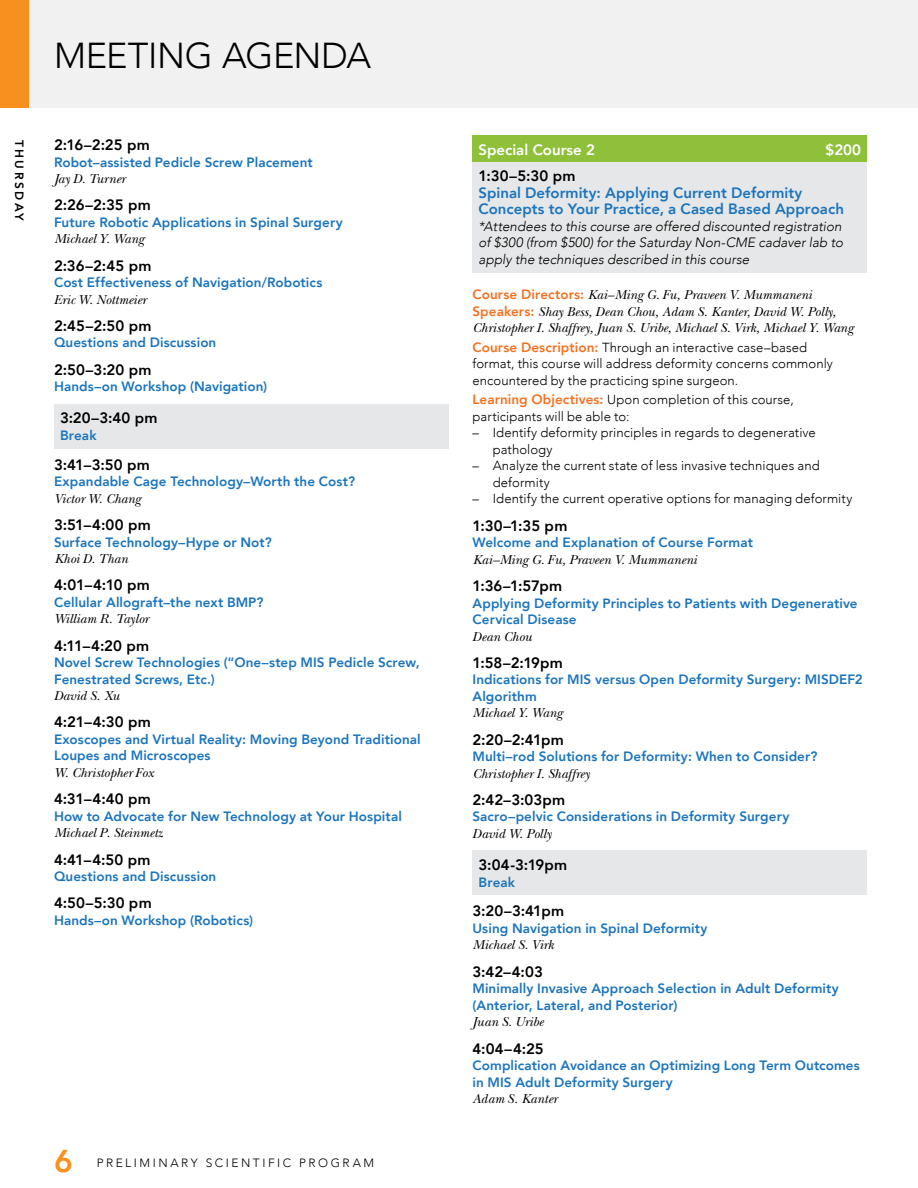
<style>
.page{position:relative;width:918px;height:1188px;background:#fff}
.page>*{position:absolute;margin:0;border:0;box-sizing:border-box;transform-origin:0 0}
.t1{font:300 36px "Avenir";letter-spacing:-.01em;color:#000}
.t2{font:800 31.5px "Avenir";color:#f7901e}
.t3{font:800 15px "Avenir";letter-spacing:.005em;color:#000}
.t4{font:800 15px/16.5px "Avenir";color:#1c75bc}
.t5{font:800 15px "Avenir";color:#fff}
.t6{font:800 13.5px/16.5px "Avenir";letter-spacing:.005em;color:#1c75bc}
.t7{font:italic 13.5px/16.5px "New Baskerville";color:#000}
.t8{font:italic 300 13.5px/16.5px "Avenir";letter-spacing:.005em;color:#000;text-align:justify}
.t9{font:300 13.2px/16.5px "Avenir";letter-spacing:.005em;color:#000}
.t10{font:300 12px "Avenir";letter-spacing:.21em;color:#000}
.t11{font:800 12px "Avenir";letter-spacing:.215em;color:#000}
.s1{font-family:"Avenir";font-weight:800;font-style:normal;color:#f37121}
.s2{font-weight:800;font-size:13.5px;color:#f37121}
</style>
<div class="page">
<div style="left:0;top:0;width:918px;height:108px;background:#f1f1f2"></div>
<div style="left:0;top:0;width:29px;height:108px;background:#f7901e"></div>
<div style="left:54px;top:404px;width:394px;height:44px;background:#e6e7e8"></div>
<div style="left:472px;top:135px;width:395px;height:27px;background:#8fc039"></div>
<div style="left:472px;top:162px;width:395px;height:110px;background:#e6e7e8"></div>
<div style="left:472px;top:851px;width:395px;height:44px;background:#e6e7e8"></div>
<h1 class="t1" style="left:54px;top:34px;width:319px">MEETING AGENDA</h1>
<p class="t11" style="left:29px;top:140px;width:83px;rotate:90deg">THURSDAY</p>
<p class="t3" style="left:54px;top:133px;width:97px">2:16–2:25 pm</p>
<p class="t6" style="left:54px;top:154px;width:260px">Robot–assisted Pedicle Screw Placement</p>
<p class="t7" style="left:54px;top:170px;width:73px">Jay D. Turner</p>
<p class="t3" style="left:54px;top:193px;width:98px">2:26–2:35 pm</p>
<p class="t6" style="left:54px;top:214px;width:290px">Future Robotic Applications in Spinal Surgery</p>
<p class="t7" style="left:54px;top:231px;width:92px">Michael Y. Wang</p>
<p class="t3" style="left:54px;top:254px;width:99px">2:36–2:45 pm</p>
<p class="t6" style="left:54px;top:274px;width:270px">Cost Effectiveness of Navigation/Robotics</p>
<p class="t7" style="left:54px;top:291px;width:94px">Eric W. Nottmeier</p>
<p class="t3" style="left:54px;top:314px;width:99px">2:45–2:50 pm</p>
<p class="t6" style="left:54px;top:334px;width:164px">Questions and Discussion</p>
<p class="t3" style="left:54px;top:358px;width:99px">2:50–3:20 pm</p>
<p class="t6" style="left:54px;top:378px;width:215px">Hands–on Workshop (Navigation)</p>
<p class="t3" style="left:60px;top:406px;width:99px">3:20–3:40 pm</p>
<p class="t6" style="left:60px;top:427px;width:38px">Break</p>
<p class="t3" style="left:54px;top:453px;width:97px">3:41–3:50 pm</p>
<p class="t6" style="left:54px;top:473px;width:303px">Expandable Cage Technology–Worth the Cost?</p>
<p class="t7" style="left:54px;top:490px;width:88px">Victor W. Chang</p>
<p class="t3" style="left:54px;top:513px;width:98px">3:51–4:00 pm</p>
<p class="t6" style="left:54px;top:534px;width:219px">Surface Technology–Hype or Not?</p>
<p class="t7" style="left:54px;top:550px;width:76px">Khoi D. Than</p>
<p class="t3" style="left:54px;top:573px;width:97px">4:01–4:10 pm</p>
<p class="t6" style="left:54px;top:594px;width:211px">Cellular Allograft–the next BMP?</p>
<p class="t7" style="left:54px;top:611px;width:96px">William R. Taylor</p>
<p class="t3" style="left:54px;top:634px;width:97px">4:11–4:20 pm</p>
<p class="t6" style="left:54px;top:654px;width:367px">Novel Screw Technologies (“One–step MIS Pedicle Screw,<br>Fenestrated Screws, Etc.)</p>
<p class="t7" style="left:54px;top:688px;width:67px">David S. Xu</p>
<p class="t3" style="left:54px;top:711px;width:98px">4:21–4:30 pm</p>
<p class="t6" style="left:54px;top:731px;width:368px">Exoscopes and Virtual Reality: Moving Beyond Traditional<br>Loupes and Microscopes</p>
<p class="t7" style="left:54px;top:764px;width:101px">W. Christopher Fox</p>
<p class="t3" style="left:54px;top:787px;width:98px">4:31–4:40 pm</p>
<p class="t6" style="left:54px;top:808px;width:349px">How to Advocate for New Technology at Your Hospital</p>
<p class="t7" style="left:54px;top:825px;width:110px">Michael P. Steinmetz</p>
<p class="t3" style="left:54px;top:848px;width:98px">4:41–4:50 pm</p>
<p class="t6" style="left:54px;top:868px;width:164px">Questions and Discussion</p>
<p class="t3" style="left:54px;top:891px;width:99px">4:50–5:30 pm</p>
<p class="t6" style="left:54px;top:912px;width:201px">Hands–on Workshop (Robotics)</p>
<h2 class="t2" style="left:54px;top:1136px;width:20px">6</h2>
<p class="t10" style="left:97px;top:1156px;width:279px">PRELIMINARY SCIENTIFIC PROGRAM</p>
<p class="t5" style="left:478px;top:138px;width:118px">Special Course 2</p>
<p class="t5" style="left:825px;top:138px;width:37px">$200</p>
<p class="t3" style="left:478px;top:164px;width:98px">1:30–5:30 pm</p>
<p class="t4" style="left:478px;top:184px;width:367px">Spinal Deformity: Applying Current Deformity<br>Concepts to Your Practice, a Cased Based Approach</p>
<p class="t8" style="left:478px;top:218px;width:366px">*Attendees to this course are offered discounted registration of $300 (from $500) for the Saturday Non-CME cadaver lab to apply the techniques described in this course</p>
<p class="t7" style="left:473px;top:287px;width:382px"><span class="s1">Course Directors:</span> Kai–Ming G. Fu, Praveen V. Mummaneni<br><span class="s1">Speakers:</span> Shay Bess, Dean Chou, Adam S. Kanter, David W. Polly,<br>Christopher I. Shaffrey, Juan S. Uribe, Michael S. Virk, Michael Y. Wang</p>
<p class="t9" style="left:472px;top:339px;width:362px"><span class="s2">Course Description:</span> Through an interactive case–based format, this course will address deformity concerns commonly encountered by the practicing spine surgeon.</p>
<p class="t9" style="left:472px;top:392px;width:323px"><span class="s2">Learning Objectives:</span> Upon completion of this course, participants will be able to:</p>
<p class="t9" style="left:493px;top:425px;width:325px;text-indent:-20px">– Identify deformity principles in regards to degenerative pathology</p>
<p class="t9" style="left:493px;top:458px;width:328px;text-indent:-20px">– Analyze the current state of less invasive techniques and deformity</p>
<p class="t9" style="left:473px;top:491px;width:381px">– Identify the current operative options for managing deformity</p>
<p class="t3" style="left:472px;top:514px;width:96px">1:30–1:35 pm</p>
<p class="t6" style="left:472px;top:534px;width:282px">Welcome and Explanation of Course Format</p>
<p class="t7" style="left:472px;top:551px;width:226px">Kai–Ming G. Fu, Praveen V. Mummaneni</p>
<p class="t3" style="left:472px;top:574px;width:91px">1:36–1:57pm</p>
<p class="t6" style="left:472px;top:595px;width:387px">Applying Deformity Principles to Patients with Degenerative<br>Cervical Disease</p>
<p class="t7" style="left:472px;top:628px;width:61px">Dean Chou</p>
<p class="t3" style="left:472px;top:651px;width:92px">1:58–2:19pm</p>
<p class="t6" style="left:472px;top:671px;width:392px">Indications for MIS versus Open Deformity Surgery: MISDEF2<br>Algorithm</p>
<p class="t7" style="left:472px;top:705px;width:92px">Michael Y. Wang</p>
<p class="t3" style="left:472px;top:728px;width:93px">2:20–2:41pm</p>
<p class="t6" style="left:472px;top:748px;width:346px">Multi–rod Solutions for Deformity: When to Consider?</p>
<p class="t7" style="left:472px;top:765px;width:119px">Christopher I. Shaffrey</p>
<p class="t3" style="left:472px;top:788px;width:94px">2:42–3:03pm</p>
<p class="t6" style="left:472px;top:809px;width:319px">Sacro–pelvic Considerations in Deformity Surgery</p>
<p class="t7" style="left:472px;top:825px;width:80px">David W. Polly</p>
<p class="t3" style="left:478px;top:853px;width:90px">3:04-3:19pm</p>
<p class="t6" style="left:478px;top:874px;width:38px">Break</p>
<p class="t3" style="left:472px;top:900px;width:93px">3:20–3:41pm</p>
<p class="t6" style="left:472px;top:920px;width:237px">Using Navigation in Spinal Deformity</p>
<p class="t7" style="left:472px;top:937px;width:83px">Michael S. Virk</p>
<p class="t3" style="left:472px;top:960px;width:72px">3:42–4:03</p>
<p class="t6" style="left:472px;top:980px;width:368px">Minimally Invasive Approach Selection in Adult Deformity (Anterior, Lateral, and Posterior)</p>
<p class="t7" style="left:472px;top:1014px;width:72px">Juan S. Uribe</p>
<p class="t3" style="left:472px;top:1037px;width:73px">4:04–4:25</p>
<p class="t6" style="left:472px;top:1057px;width:389px">Complication Avoidance an Optimizing Long Term Outcomes in MIS Adult Deformity Surgery</p>
<p class="t7" style="left:472px;top:1091px;width:87px">Adam S. Kanter</p>
</div>
